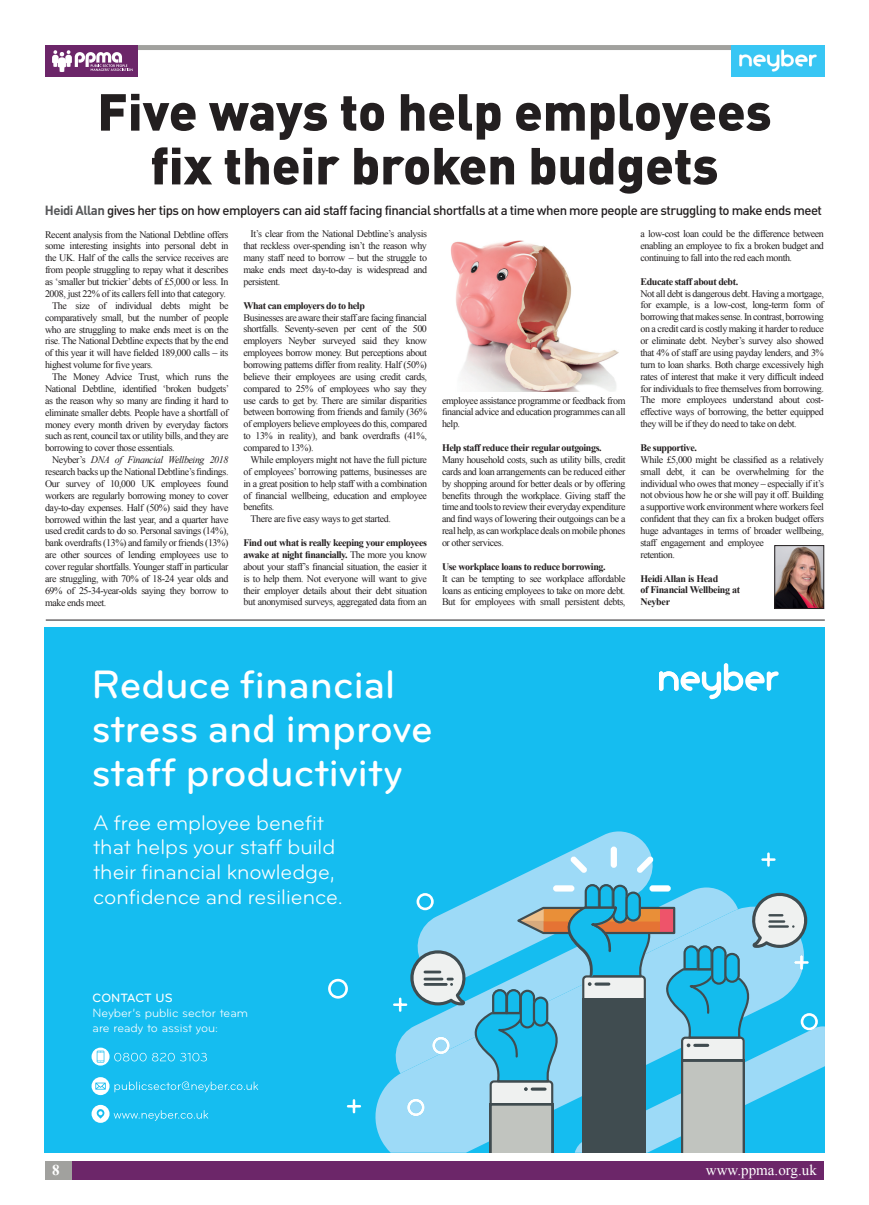
<style>
.page{position:relative;width:869px;height:1205px;background:#fff}
.page>*{position:absolute;margin:0;border:0;box-sizing:border-box;transform-origin:0 0}
.t1{font:900 51.25px/53.8px "DINOT";color:#231f20;text-align:center}
.t2{font:500 41.25px/43.8px "Bryant Pro";color:#fff}
.t3{font:21.88px/24.6px "Bryant Pro";color:#fff}
.t4{font:15px "Times New Roman";color:#fff}
.t5{font:700 15px "Times New Roman";color:#fff}
.t6{font:500 13.12px "DINOT";letter-spacing:-.04em;color:#231f20}
.t7{font:12.5px/15px "Bryant Pro";color:#fff}
.t8{font:500 12.5px "Bryant Pro";color:#fff}
.t9{font:10px/11.9px "Times New Roman";letter-spacing:-.04em;color:#231f20;text-align:justify}
.t10{font:700 10px/11.9px "Times New Roman";letter-spacing:-.04em;color:#231f20}
.t11{font:italic 10px "Times New Roman";letter-spacing:-.04em;color:#231f20}
.s1{font-weight:700;color:#57585a}
.s2{font-style:normal}
.s3{font-weight:700}
</style>
<div class="page">
<div style="left:72px;top:1160px;width:751px;height:19px;background:#6c2669"></div>
<div style="left:45px;top:1160px;width:27px;height:19px;background:#a1a19e"></div>
<hr style="left:46px;top:620px;width:778px;height:1px;background:#231f20">
<div style="left:47px;top:45px;width:776px;height:5px;background:#a1a19e"></div>
<img style="left:731px;top:45px;width:92px;height:32px">
<div style="left:45px;top:45px;width:92px;height:32px;background:#6c2669"></div>
<svg style="left:52px;top:50px;width:81px;height:22px"></svg>
<div style="left:45px;top:627px;width:779px;height:525px;background:#15bdf0"></div>
<svg style="left:328px;top:831px;width:496px;height:321px"></svg>
<svg style="left:659px;top:663px;width:119px;height:36px"></svg>
<svg style="left:91px;top:1047px;width:116px;height:18px"></svg>
<svg style="left:91px;top:1077px;width:167px;height:18px"></svg>
<svg style="left:91px;top:1105px;width:117px;height:18px"></svg>
<img style="left:776px;top:547px;width:45px;height:60px">
<div style="left:774px;top:545px;width:49px;height:64px;border:1px solid #231f20"></div>
<img style="left:450px;top:240px;width:169px;height:151px">
<h1 class="t1" style="left:97px;top:82px;width:675px">Five ways to help employees fix their broken budgets</h1>
<h3 class="t6" style="left:45px;top:200px;width:778px"><span class="s1">Heidi Allan</span> gives her tips on how employers can aid staff facing financial shortfalls at a time when more people are struggling to make ends meet</h3>
<p class="t9" style="left:45px;top:228px;width:185px">Recent analysis from the National Debtline offers</p>
<p class="t9" style="left:45px;top:240px;width:185px">some interesting insights into personal debt in</p>
<p class="t9" style="left:45px;top:252px;width:185px">the UK. Half of the calls the service receives are</p>
<p class="t9" style="left:45px;top:264px;width:185px">from people struggling to repay what it describes</p>
<p class="t9" style="left:45px;top:276px;width:185px">as ‘smaller but trickier’ debts of £5,000 or less. In</p>
<p class="t9" style="left:45px;top:287px;width:182px">2008, just 22% of its callers fell into that category.</p>
<p class="t9" style="left:52px;top:299px;width:178px">The size of individual debts might be</p>
<p class="t9" style="left:45px;top:311px;width:185px">comparatively small, but the number of people</p>
<p class="t9" style="left:45px;top:323px;width:185px">who are struggling to make ends meet is on the</p>
<p class="t9" style="left:45px;top:335px;width:185px">rise. The National Debtline expects that by the end</p>
<p class="t9" style="left:45px;top:347px;width:185px">of this year it will have fielded 189,000 calls – its</p>
<p class="t9" style="left:45px;top:359px;width:109px">highest volume for five years.</p>
<p class="t9" style="left:52px;top:371px;width:178px">The Money Advice Trust, which runs the</p>
<p class="t9" style="left:45px;top:382px;width:186px">National Debtline, identified ‘broken budgets’</p>
<p class="t9" style="left:45px;top:394px;width:185px">as the reason why so many are finding it hard to</p>
<p class="t9" style="left:45px;top:406px;width:185px">eliminate smaller debts. People have a shortfall of</p>
<p class="t9" style="left:45px;top:418px;width:185px">money every month driven by everyday factors</p>
<p class="t9" style="left:45px;top:430px;width:185px">such as rent, council tax or utility bills, and they are</p>
<p class="t9" style="left:45px;top:442px;width:131px">borrowing to cover those essentials.</p>
<p class="t11" style="left:52px;top:453px;width:178px"><span class="s2">Neyber’s</span> DNA of Financial Wellbeing 2018</p>
<p class="t9" style="left:45px;top:465px;width:185px">research backs up the National Debtline’s findings.</p>
<p class="t9" style="left:45px;top:477px;width:185px">Our survey of 10,000 UK employees found</p>
<p class="t9" style="left:45px;top:489px;width:185px">workers are regularly borrowing money to cover</p>
<p class="t9" style="left:45px;top:501px;width:185px">day-to-day expenses. Half (50%) said they have</p>
<p class="t9" style="left:45px;top:513px;width:185px">borrowed within the last year, and a quarter have</p>
<p class="t9" style="left:45px;top:525px;width:185px">used credit cards to do so. Personal savings (14%),</p>
<p class="t9" style="left:45px;top:537px;width:185px">bank overdrafts (13%) and family or friends (13%)</p>
<p class="t9" style="left:45px;top:549px;width:185px">are other sources of lending employees use to</p>
<p class="t9" style="left:45px;top:560px;width:185px">cover regular shortfalls. Younger staff in particular</p>
<p class="t9" style="left:45px;top:572px;width:185px">are struggling, with 70% of 18-24 year olds and</p>
<p class="t9" style="left:45px;top:584px;width:185px">69% of 25-34-year-olds saying they borrow to</p>
<p class="t9" style="left:45px;top:596px;width:63px">make ends meet.</p>
<p class="t9" style="left:243px;top:228px;width:185px;text-indent:7px">It’s clear from the National Debtline’s analysis that reckless over-spending isn’t the reason why many staff need to borrow – but the struggle to make ends meet day-to-day is widespread and persistent.</p>
<p class="t10" style="left:243px;top:299px;width:123px">What can employers do to help</p>
<p class="t9" style="left:243px;top:311px;width:185px">Businesses are aware their staff are facing financial shortfalls. Seventy-seven per cent of the 500 employers Neyber surveyed said they know employees borrow money. But perceptions about borrowing patterns differ from reality. Half (50%) believe their employees are using credit cards, compared to 25% of employees who say they use cards to get by. There are similar disparities between borrowing from friends and family (36% of employers believe employees do this, compared to 13% in reality), and bank overdrafts (41%, compared to 13%).</p>
<p class="t9" style="left:250px;top:453px;width:178px">While employers might not have the full picture</p>
<p class="t9" style="left:243px;top:465px;width:185px">of employees’ borrowing patterns, businesses are</p>
<p class="t9" style="left:243px;top:477px;width:185px">in a great position to help staff with a combination</p>
<p class="t9" style="left:243px;top:489px;width:185px">of financial wellbeing, education and employee</p>
<p class="t9" style="left:243px;top:501px;width:32px">benefits.</p>
<p class="t9" style="left:250px;top:513px;width:142px">There are five easy ways to get started.</p>
<p class="t9" style="left:243px;top:537px;width:185px"><span class="s3">Find out what is really keeping your employees awake at night financially.</span> The more you know about your staff’s financial situation, the easier it is to help them. Not everyone will want to give their employer details about their debt situation but anonymised surveys, aggregated data from an</p>
<p class="t9" style="left:442px;top:394px;width:185px">employee assistance programme or feedback from financial advice and education programmes can all help.</p>
<p class="t10" style="left:442px;top:441px;width:161px">Help staff reduce their regular outgoings.</p>
<p class="t9" style="left:442px;top:453px;width:185px">Many household costs, such as utility bills, credit cards and loan arrangements can be reduced either by shopping around for better deals or by offering benefits through the workplace. Giving staff the time and tools to review their everyday expenditure and find ways of lowering their outgoings can be a real help, as can workplace deals on mobile phones or other services.</p>
<p class="t10" style="left:442px;top:560px;width:165px">Use workplace loans to reduce borrowing.</p>
<p class="t9" style="left:442px;top:572px;width:185px">It can be tempting to see workplace affordable loans as enticing employees to take on more debt.<br>But for employees with small persistent debts,</p>
<p class="t9" style="left:640px;top:228px;width:185px">a low-cost loan could be the difference between enabling an employee to fix a broken budget and continuing to fall into the red each month.</p>
<p class="t10" style="left:640px;top:275px;width:99px">Educate staff about debt.</p>
<p class="t9" style="left:640px;top:287px;width:185px">Not all debt is dangerous debt. Having a mortgage, for example, is a low-cost, long-term form of borrowing that makes sense. In contrast, borrowing on a credit card is costly making it harder to reduce or eliminate debt. Neyber’s survey also showed that 4% of staff are using payday lenders, and 3% turn to loan sharks. Both charge excessively high rates of interest that make it very difficult indeed for individuals to free themselves from borrowing.<br>The more employees understand about cost&shy;effective ways of borrowing, the better equipped they will be if they do need to take on debt.</p>
<p class="t10" style="left:640px;top:441px;width:58px">Be supportive.</p>
<p class="t9" style="left:640px;top:453px;width:185px;text-align:left">While £5,000 might be classified as a relatively small debt, it can be overwhelming for the individual who owes that money – especially if it’s not obvious how he or she will pay it off. Building a supportive work environment where workers feel confident that they can fix a broken budget offers huge advantages in terms of broader wellbeing, staff engagement and employee<br>retention.</p>
<p class="t10" style="left:640px;top:572px;width:101px">Heidi Allan is Head<br>of Financial Wellbeing at<br>Neyber</p>
<h2 class="t2" style="left:91px;top:663px;width:342px">Reduce financial stress and improve staff productivity</h2>
<h3 class="t3" style="left:93px;top:810px;width:251px">A free employee benefit that helps your staff build their financial knowledge, confidence and resilience.</h3>
<p class="t8" style="left:92px;top:990px;width:82px">CONTACT US</p>
<p class="t7" style="left:92px;top:1005px;width:157px">Neyber’s public sector team are ready to assist you:</p>
<h3 class="t5" style="left:52px;top:1160px;width:9px">8</h3>
<h3 class="t4" style="left:705px;top:1160px;width:112px">www.ppma.org.uk</h3>
</div>
